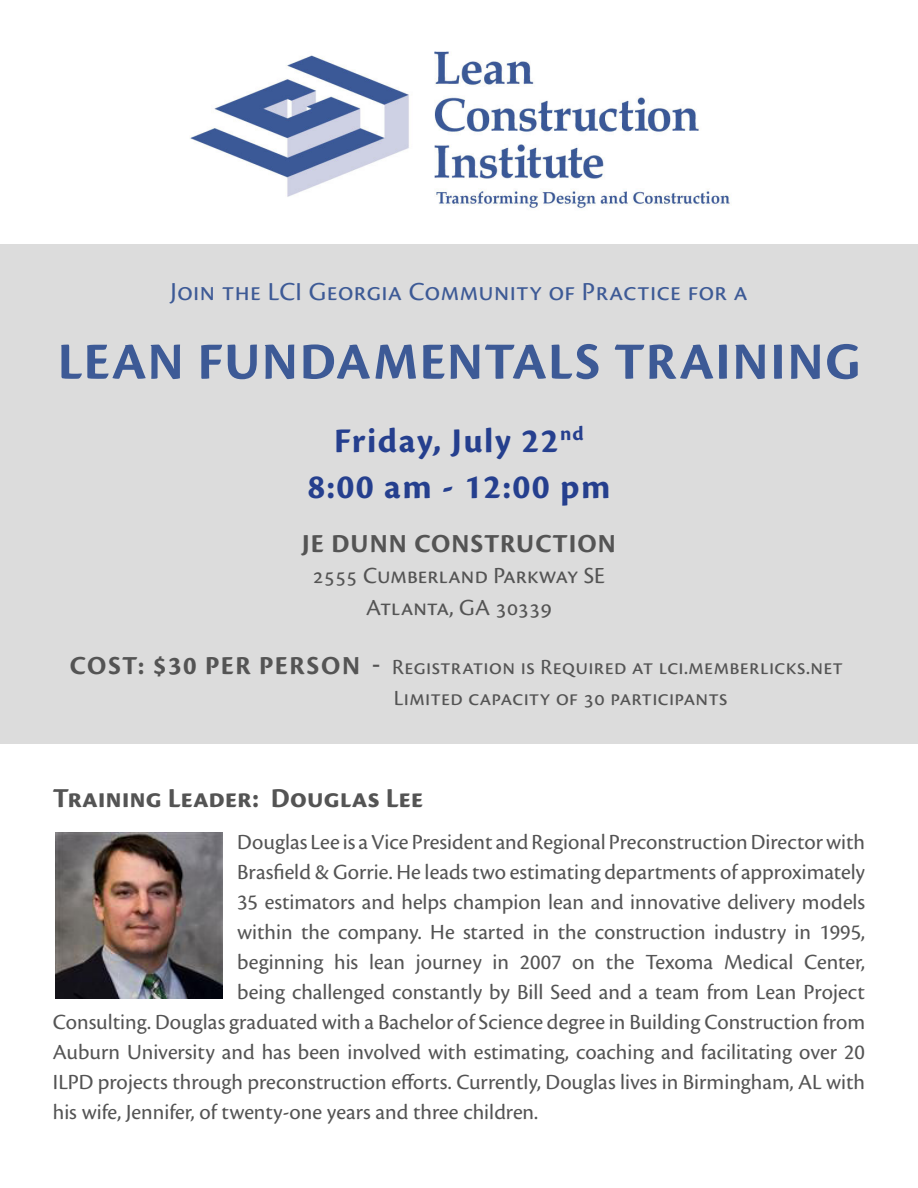
<style>
.page{position:relative;width:918px;height:1188px;background:#fff}
.page>*{position:absolute;margin:0;border:0;box-sizing:border-box;transform-origin:0 0}
.BDR_Heading_-_16_fon{font:700 54px "Cronos Pro";letter-spacing:.03em;color:#3d5a96}
.BDR_Heading_-_16_fon-2{font:700 36px "Cronos Pro";letter-spacing:.04em;color:#253f8e}
.t1{font:700 28.5px "Cronos Pro";color:#545454}
.BDR_Heading_-_16_fon-3{font:27px "Cronos Pro";letter-spacing:.015em;color:#3d5a96}
.BDR_Heading_-_16_fon-4{font:700 27px "Cronos Pro";letter-spacing:.045em;color:#545454}
.BDR_Heading_-_16_fon-5{font:24px "Cronos Pro";letter-spacing:.005em;color:#545454}
.BDR_Heading_-_16_fon-6{font:22.5px/31.5px "Cronos Pro";color:#545454}
.s1{font-weight:700;font-size:27px}
.s2{font-family:"Lucida Fax";font-size:27px}
</style>
<div class="page">
<img style="left:190px;top:51px;width:540px;height:158px">
<div style="left:0;top:244px;width:918px;height:499px;background:#dcdcdc"></div>
<img style="left:55px;top:833px;width:168px;height:165px">
<p class="BDR_Heading_-_16_fon-3" style="left:170px;top:277px;width:579px">Join the LCI Georgia Community of Practice for a</p>
<p class="BDR_Heading_-_16_fon" style="left:58px;top:331px;width:804px">LEAN FUNDAMENTALS TRAINING</p>
<p class="BDR_Heading_-_16_fon-2" style="left:334px;top:420px;width:251px">Friday, July 22<sup>nd</sup></p>
<p class="BDR_Heading_-_16_fon-2" style="left:307px;top:466px;width:305px">8:00 am - 12:00 pm</p>
<p class="BDR_Heading_-_16_fon-4" style="left:302px;top:528px;width:315px">JE DUNN CONSTRUCTION</p>
<p class="BDR_Heading_-_16_fon-5" style="left:313px;top:562px;width:294px">2555 Cumberland Parkway SE</p>
<p class="BDR_Heading_-_16_fon-5" style="left:366px;top:594px;width:187px">Atlanta, GA 30339</p>
<p class="BDR_Heading_-_16_fon-6" style="left:394px;top:651px;width:451px;text-indent:-324px"><span class="s1">COST: $30 PER PERSON</span> <span class="s2">-</span> Registration is Required at lci.memberlicks.net<br>Limited capacity of 30 participants</p>
<p class="t1" style="left:53px;top:782px;width:372px">Training Leader: Douglas Lee</p>
<p class="BDR_Heading_-_16_fon-6" style="left:237px;top:827px;width:629px">Douglas Lee is a Vice President and Regional Preconstruction Director with</p>
<p class="BDR_Heading_-_16_fon-6" style="left:237px;top:857px;width:629px">Brasfield &amp; Gorrie. He leads two estimating departments of approximately</p>
<p class="BDR_Heading_-_16_fon-6" style="left:237px;top:887px;width:629px">35 estimators and helps champion lean and innovative delivery models</p>
<p class="BDR_Heading_-_16_fon-6" style="left:237px;top:917px;width:629px">within the company. He started in the construction industry in 1995,</p>
<p class="BDR_Heading_-_16_fon-6" style="left:237px;top:947px;width:629px">beginning his lean journey in 2007 on the Texoma Medical Center,</p>
<p class="BDR_Heading_-_16_fon-6" style="left:237px;top:977px;width:629px">being challenged constantly by Bill Seed and a team from Lean Project</p>
<p class="BDR_Heading_-_16_fon-6" style="left:53px;top:1007px;width:814px">Consulting. Douglas graduated with a Bachelor of Science degree in Building Construction from</p>
<p class="BDR_Heading_-_16_fon-6" style="left:53px;top:1037px;width:814px">Auburn University and has been involved with estimating, coaching and facilitating over 20</p>
<p class="BDR_Heading_-_16_fon-6" style="left:53px;top:1067px;width:814px">ILPD projects through preconstruction efforts. Currently, Douglas lives in Birmingham, AL with</p>
<p class="BDR_Heading_-_16_fon-6" style="left:53px;top:1097px;width:487px">his wife, Jennifer, of twenty-one years and three children.</p>
</div>
